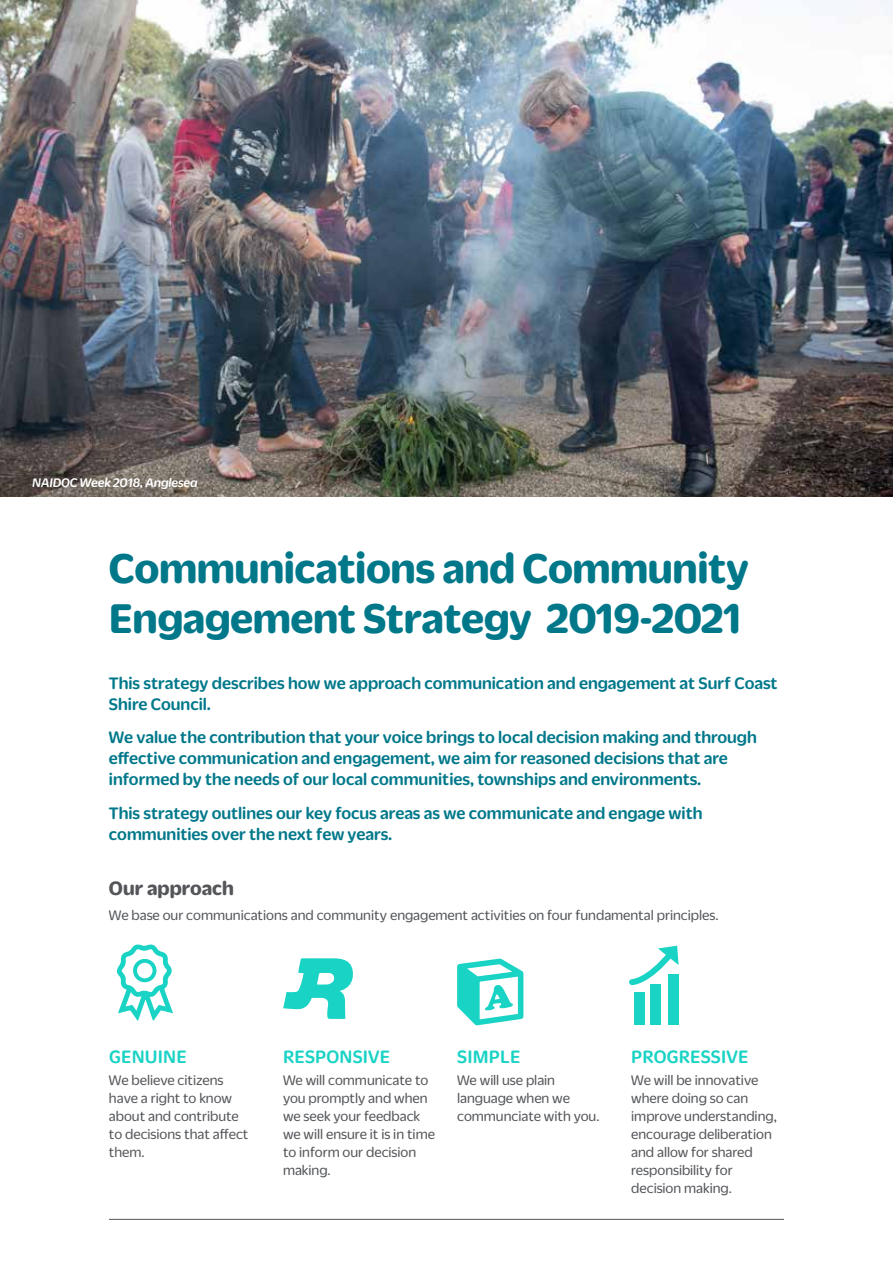
<style>
.page{position:relative;width:893px;height:1263px;background:#fff}
.page>*{position:absolute;margin:0;border:0;box-sizing:border-box;transform-origin:0 0}
.t1{font:700 45px/49.5px "Duplicate Soft";letter-spacing:-.01em;color:#00788a}
.t2{font:700 21px "Duplicate Soft";color:#54565a}
.t3{font:500 19.5px "Duplicate Soft";letter-spacing:.01em;color:#19d3c5}
.t4{font:500 18px/21px "Duplicate Soft";color:#00788a}
.t5{font:15px/18px "Duplicate Soft";color:#54565a}
.t6{font:italic 500 13.5px "Duplicate Soft";letter-spacing:-.01em;color:#fff}
</style>
<div class="page">
<img style="left:0;top:0;width:893px;height:497px">
<svg style="left:117px;top:944px;width:56px;height:76px"></svg>
<svg style="left:457px;top:958px;width:66px;height:67px"></svg>
<svg style="left:283px;top:958px;width:70px;height:61px"></svg>
<div style="left:634px;top:993px;width:11px;height:32px;background:#19d3c5"></div>
<div style="left:651px;top:984px;width:10px;height:41px;background:#19d3c5"></div>
<div style="left:668px;top:974px;width:10px;height:51px;background:#19d3c5"></div>
<svg style="left:629px;top:945px;width:50px;height:43px"></svg>
<hr style="left:109px;top:1219px;width:675px;height:1px;background:#54565a">
<p class="t6" style="left:32px;top:473px;width:167px">NAIDOC Week 2018, Anglesea</p>
<h1 class="t1" style="left:109px;top:539px;width:642px">Communications and Community<br>Engagement Strategy 2019-2021</h1>
<p class="t4" style="left:109px;top:670px;width:670px">This strategy describes how we approach communication and engagement at Surf Coast<br>Shire Council.</p>
<p class="t4" style="left:109px;top:725px;width:649px">We value the contribution that your voice brings to local decision making and through effective communication and engagement, we aim for reasoned decisions that are informed by the needs of our local communities, townships and environments.</p>
<p class="t4" style="left:109px;top:801px;width:595px">This strategy outlines our key focus areas as we communicate and engage with communities over the next few years.</p>
<h2 class="t2" style="left:109px;top:873px;width:126px">Our approach</h2>
<p class="t5" style="left:109px;top:905px;width:611px">We base our communications and community engagement activities on four fundamental principles.</p>
<h3 class="t3" style="left:109px;top:1042px;width:79px">GENUINE</h3>
<p class="t5" style="left:109px;top:1070px;width:141px">We believe citizens have a right to know about and contribute to decisions that affect them.</p>
<h3 class="t3" style="left:283px;top:1042px;width:109px">RESPONSIVE</h3>
<p class="t5" style="left:283px;top:1070px;width:153px">We will communicate to you promptly and when we seek your feedback we will ensure it is in time to inform our decision making.</p>
<h3 class="t3" style="left:457px;top:1042px;width:65px">SIMPLE</h3>
<p class="t5" style="left:457px;top:1070px;width:144px">We will use plain language when we communciate with you.</p>
<h3 class="t3" style="left:631px;top:1042px;width:119px">PROGRESSIVE</h3>
<p class="t5" style="left:631px;top:1070px;width:147px">We will be innovative where doing so can improve understanding, encourage deliberation and allow for shared responsibility for decision making.</p>
</div>
